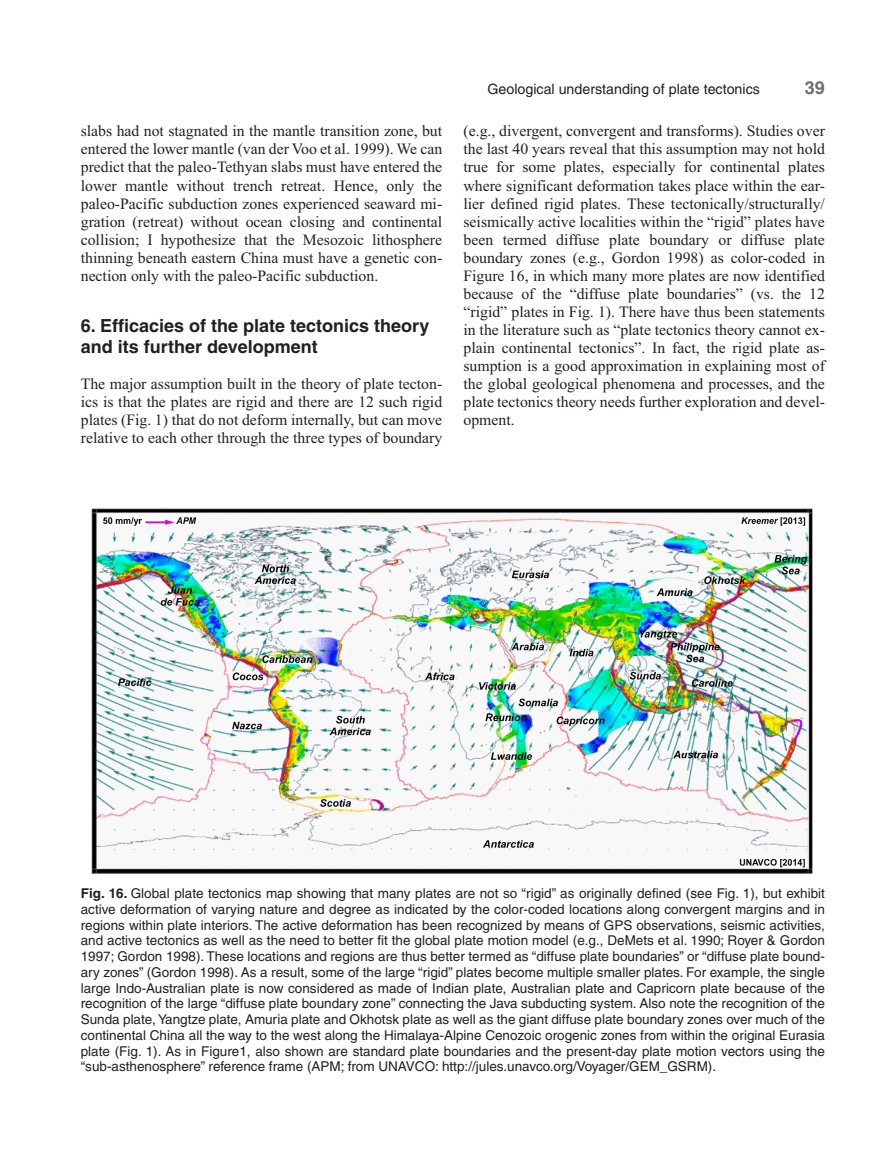
<style>
.page{position:relative;width:893px;height:1166px;background:#fff}
.page>*{position:absolute;margin:0;border:0;box-sizing:border-box;transform-origin:0 0}
.t1{font:700 18px/21px "Helvetica";color:#231f20}
.t2{font:700 18px "Helvetica";color:#6c6d70}
.t3{font:15.75px/18px "Times New Roman";color:#231f20;text-align:justify}
.t4{font:14.25px "Helvetica";color:#231f20}
.t5{font:13.5px/15.8px "Helvetica";color:#231f20;text-align:justify}
.s1{font-weight:700}
</style>
<div class="page">
<img style="left:91px;top:508px;width:722px;height:365px">
<p class="t3" style="left:81px;top:124px;width:363px">slabs had not stagnated in the mantle transition zone, but entered the lower mantle (van der Voo et al. 1999). We can predict that the paleo-Tethyan slabs must have entered the lower mantle without trench retreat. Hence, only the paleo-Pacific subduction zones experienced seaward mi&shy;gration (retreat) without ocean closing and continental collision; I hypothesize that the Mesozoic lithosphere thinning beneath eastern China must have a genetic con&shy;nection only with the paleo-Pacific subduction.</p>
<p class="t1" style="left:81px;top:317px;width:350px">6. Efficacies of the plate tectonics theory and its further development</p>
<p class="t3" style="left:81px;top:375px;width:363px">The major assumption built in the theory of plate tecton&shy;ics is that the plates are rigid and there are 12 such rigid plates (Fig. 1) that do not deform internally, but can move relative to each other through the three types of boundary</p>
<p class="t4" style="left:487px;top:83px;width:274px">Geological understanding of plate tectonics</p>
<p class="t2" style="left:805px;top:81px;width:22px">39</p>
<p class="t3" style="left:463px;top:124px;width:363px">(e.g., divergent, convergent and transforms). Studies over the last 40 years reveal that this assumption may not hold true for some plates, especially for continental plates where significant deformation takes place within the ear&shy;lier defined rigid plates. These tectonically/structurally/ seismically active localities within the “rigid” plates have been termed diffuse plate boundary or diffuse plate boundary zones (e.g., Gordon 1998) as color-coded in Figure 16, in which many more plates are now identified because of the “diffuse plate boundaries” (vs. the 12 “rigid” plates in Fig. 1). There have thus been statements in the literature such as “plate tectonics theory cannot ex&shy;plain continental tectonics”. In fact, the rigid plate as&shy;sumption is a good approximation in explaining most of the global geological phenomena and processes, and the plate tectonics theory needs further exploration and devel&shy;opment.</p>
<p class="t5" style="left:81px;top:886px;width:746px"><span class="s1">Fig. 16.</span> Global plate tectonics map showing that many plates are not so “rigid” as originally defined (see Fig. 1), but exhibit active deformation of varying nature and degree as indicated by the color-coded locations along convergent margins and in regions within plate interiors. The active deformation has been recognized by means of GPS observations, seismic activities, and active tectonics as well as the need to better fit the global plate motion model (e.g., DeMets et al. 1990; Royer &amp; Gordon 1997; Gordon 1998). These locations and regions are thus better termed as “diffuse plate boundaries” or “diffuse plate bound&shy;ary zones” (Gordon 1998). As a result, some of the large “rigid” plates become multiple smaller plates. For example, the single large Indo-Australian plate is now considered as made of Indian plate, Australian plate and Capricorn plate because of the recognition of the large “diffuse plate boundary zone” connecting the Java subducting system. Also note the recognition of the Sunda plate, Yangtze plate, Amuria plate and Okhotsk plate as well as the giant diffuse plate boundary zones over much of the continental China all the way to the west along the Himalaya-Alpine Cenozoic orogenic zones from within the original Eurasia plate (Fig. 1). As in Figure1, also shown are standard plate boundaries and the present-day plate motion vectors using the “sub-asthenosphere” reference frame (APM; from UNAVCO: http://jules.unavco.org/Voyager/GEM_GSRM).</p>
</div>
